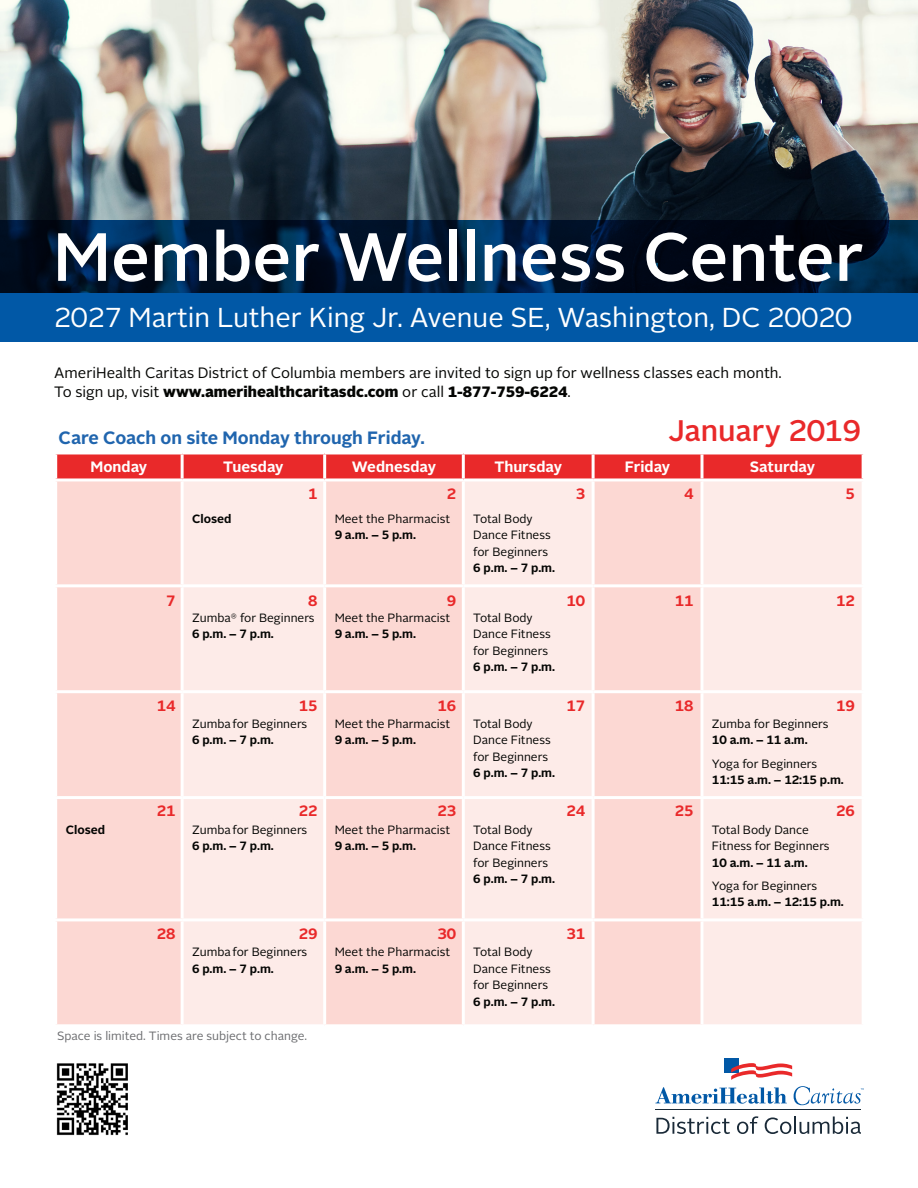
<style>
.page{position:relative;width:918px;height:1188px;background:#fff}
.page>*{position:absolute;margin:0;border:0;box-sizing:border-box;transform-origin:0 0}
.t1{font:500 67.95px "Alright Sans";color:#fff}
.t2{font:500 29.7px "Alright Sans";color:#e9292a}
.t3{font:27.3px "Alright Sans";color:#fff}
.t4{font:700 17.85px "Alright Sans";color:#2065ae}
.t5{font:15px/19.5px "Alright Sans";color:#040503}
.t6{font:700 15px "Alright Sans";color:#e9292a}
.t7{font:700 15px "Alright Sans";color:#fff}
.Event{font:12px/16.5px "Alright Sans";color:#040503}
.Event-2{font:700 12px/16.5px "Alright Sans";color:#040503}
.Time{font:700 12px "Alright Sans";color:#040503}
.t8{font:12px "Alright Sans";color:#6c6d70}
.s1{font-weight:900}
.s2{font-weight:700}
.s3{font-weight:400}
</style>
<div class="page">
<img style="left:0;top:0;width:918px;height:220px">
<svg style="left:0;top:220px;width:918px;height:122px;background:#002f5e"></svg>
<div style="left:724px;top:1058px;width:14px;height:15px;background:#0158a6"></div>
<svg style="left:731px;top:1063px;width:61px;height:17px"></svg>
<svg style="left:655px;top:1087px;width:132px;height:17px"></svg>
<svg style="left:656px;top:1117px;width:74px;height:17px"></svg>
<svg style="left:737px;top:1116px;width:21px;height:18px"></svg>
<svg style="left:765px;top:1117px;width:96px;height:17px"></svg>
<hr style="left:655px;top:1110px;width:206px;height:1px;background:#1a2a38">
<svg style="left:794px;top:1086px;width:70px;height:19px"></svg>
<img style="left:56px;top:1063px;width:72px;height:73px">
<div style="left:57px;top:454px;width:805px;height:24px;background:#e9292a"></div>
<div style="left:57px;top:481px;width:124px;height:543px;background:#fcd8d3"></div>
<svg style="left:184px;top:481px;width:678px;height:543px;background:#fce4e0"></svg>
<hr style="left:181px;top:454px;width:3px;height:24px;background:#fff">
<hr style="left:323px;top:454px;width:3px;height:24px;background:#fff">
<hr style="left:462px;top:454px;width:3px;height:24px;background:#fff">
<hr style="left:592px;top:454px;width:3px;height:24px;background:#fff">
<hr style="left:701px;top:454px;width:2px;height:24px;background:#fff">
<hr style="left:323px;top:481px;width:3px;height:103px;background:#fff">
<hr style="left:462px;top:481px;width:3px;height:103px;background:#fff">
<hr style="left:592px;top:481px;width:3px;height:103px;background:#fff">
<hr style="left:701px;top:481px;width:2px;height:103px;background:#fff">
<hr style="left:54px;top:584px;width:128px;height:3px;background:#fff">
<hr style="left:182px;top:584px;width:143px;height:3px;background:#fff">
<hr style="left:325px;top:584px;width:138px;height:3px;background:#fff">
<hr style="left:323px;top:587px;width:3px;height:103px;background:#fff">
<hr style="left:463px;top:584px;width:130px;height:3px;background:#fff">
<hr style="left:462px;top:587px;width:3px;height:103px;background:#fff">
<hr style="left:593px;top:584px;width:109px;height:3px;background:#fff">
<hr style="left:592px;top:587px;width:3px;height:103px;background:#fff">
<hr style="left:702px;top:584px;width:163px;height:3px;background:#fff">
<hr style="left:701px;top:587px;width:2px;height:103px;background:#fff">
<hr style="left:54px;top:690px;width:128px;height:3px;background:#fff">
<hr style="left:182px;top:690px;width:143px;height:3px;background:#fff">
<hr style="left:325px;top:690px;width:138px;height:3px;background:#fff">
<hr style="left:323px;top:693px;width:3px;height:103px;background:#fff">
<hr style="left:463px;top:690px;width:130px;height:3px;background:#fff">
<hr style="left:462px;top:693px;width:3px;height:103px;background:#fff">
<hr style="left:593px;top:690px;width:109px;height:3px;background:#fff">
<hr style="left:592px;top:693px;width:3px;height:103px;background:#fff">
<hr style="left:702px;top:690px;width:163px;height:3px;background:#fff">
<hr style="left:701px;top:693px;width:2px;height:103px;background:#fff">
<hr style="left:54px;top:796px;width:128px;height:3px;background:#fff">
<hr style="left:182px;top:796px;width:143px;height:3px;background:#fff">
<hr style="left:325px;top:796px;width:138px;height:3px;background:#fff">
<hr style="left:323px;top:799px;width:3px;height:119px;background:#fff">
<hr style="left:463px;top:796px;width:130px;height:3px;background:#fff">
<hr style="left:462px;top:799px;width:3px;height:119px;background:#fff">
<hr style="left:593px;top:796px;width:109px;height:3px;background:#fff">
<hr style="left:592px;top:799px;width:3px;height:119px;background:#fff">
<hr style="left:702px;top:796px;width:163px;height:3px;background:#fff">
<hr style="left:701px;top:799px;width:2px;height:119px;background:#fff">
<hr style="left:54px;top:918px;width:128px;height:3px;background:#fff">
<hr style="left:182px;top:918px;width:143px;height:3px;background:#fff">
<hr style="left:325px;top:918px;width:138px;height:3px;background:#fff">
<hr style="left:323px;top:921px;width:3px;height:103px;background:#fff">
<hr style="left:463px;top:918px;width:130px;height:3px;background:#fff">
<hr style="left:462px;top:921px;width:3px;height:103px;background:#fff">
<hr style="left:593px;top:918px;width:109px;height:3px;background:#fff">
<hr style="left:592px;top:921px;width:3px;height:103px;background:#fff">
<hr style="left:702px;top:918px;width:163px;height:3px;background:#fff">
<hr style="left:701px;top:921px;width:2px;height:103px;background:#fff">
<p class="t1" style="left:53px;top:210px;width:812px">Member Wellness Center</p>
<p class="t3" style="left:54px;top:299px;width:800px">2027 Martin Luther King Jr. Avenue SE, Washington, DC 20020</p>
<p class="t5" style="left:54px;top:363px;width:729px">AmeriHealth Caritas District of Columbia members are invited to sign up for wellness classes each month.<br>To sign up, visit <span class="s1">www.amerihealthcaritasdc.com</span> or call <span class="s1">1-877-759-6224</span>.</p>
<p class="t2" style="left:668px;top:410px;width:195px">January 2019</p>
<p class="t7" style="left:91px;top:456px;width:58px">Monday</p>
<p class="t7" style="left:223px;top:456px;width:62px">Tuesday</p>
<p class="t7" style="left:352px;top:456px;width:86px">Wednesday</p>
<p class="t7" style="left:494px;top:456px;width:69px">Thursday</p>
<p class="t7" style="left:625px;top:456px;width:47px">Friday</p>
<p class="t7" style="left:750px;top:456px;width:67px">Saturday</p>
<p class="Event-2" style="left:192px;top:510px;width:41px">Closed</p>
<p class="Event" style="left:335px;top:510px;width:117px">Meet the Pharmacist<br><span class="s2">9 a.m. – 5 p.m.</span></p>
<p class="Event" style="left:473px;top:510px;width:79px">Total Body<br>Dance Fitness for Beginners</p>
<p class="Time" style="left:473px;top:559px;width:83px">6 p.m. – 7 p.m.</p>
<p class="Event" style="left:192px;top:610px;width:124px">Zumba<sup>®</sup> for Beginners<br><span class="s2">6 p.m. – 7 p.m.</span></p>
<p class="Event" style="left:335px;top:610px;width:117px">Meet the Pharmacist<br><span class="s2">9 a.m. – 5 p.m.</span></p>
<p class="Event" style="left:473px;top:610px;width:79px">Total Body<br>Dance Fitness for Beginners</p>
<p class="Time" style="left:473px;top:659px;width:83px">6 p.m. – 7 p.m.</p>
<p class="t4" style="left:59px;top:425px;width:368px">Care Coach on site Monday through Friday.</p>
<p class="t6" style="left:308px;top:484px;width:11px">1</p>
<p class="t6" style="left:447px;top:484px;width:11px">2</p>
<p class="t6" style="left:576px;top:484px;width:11px">3</p>
<p class="t6" style="left:684px;top:484px;width:11px">4</p>
<p class="t6" style="left:846px;top:484px;width:11px">5</p>
<p class="t6" style="left:166px;top:590px;width:11px">7</p>
<p class="t6" style="left:308px;top:590px;width:11px">8</p>
<p class="t6" style="left:447px;top:590px;width:11px">9</p>
<p class="t6" style="left:566px;top:590px;width:20px">10</p>
<p class="t6" style="left:675px;top:590px;width:20px">11</p>
<p class="t6" style="left:836px;top:590px;width:20px">12</p>
<p class="t6" style="left:157px;top:695px;width:20px">14</p>
<p class="t6" style="left:299px;top:695px;width:20px">15</p>
<p class="t6" style="left:438px;top:695px;width:20px">16</p>
<p class="t6" style="left:566px;top:695px;width:20px">17</p>
<p class="t6" style="left:675px;top:695px;width:20px">18</p>
<p class="t6" style="left:836px;top:695px;width:20px">19</p>
<p class="Event" style="left:192px;top:716px;width:117px">Zumba for Beginners<br><span class="s2">6 p.m. – 7 p.m.</span></p>
<p class="Event" style="left:335px;top:716px;width:117px">Meet the Pharmacist<br><span class="s2">9 a.m. – 5 p.m.</span></p>
<p class="Event" style="left:473px;top:716px;width:79px">Total Body<br>Dance Fitness for Beginners</p>
<p class="Time" style="left:473px;top:765px;width:83px">6 p.m. – 7 p.m.</p>
<p class="t6" style="left:157px;top:800px;width:20px">21</p>
<p class="t6" style="left:299px;top:800px;width:20px">22</p>
<p class="t6" style="left:438px;top:800px;width:20px">23</p>
<p class="t6" style="left:566px;top:800px;width:20px">24</p>
<p class="t6" style="left:675px;top:800px;width:20px">25</p>
<p class="Event-2" style="left:66px;top:821px;width:41px">Closed</p>
<p class="Event" style="left:192px;top:821px;width:117px">Zumba for Beginners<br><span class="s2">6 p.m. – 7 p.m.</span></p>
<p class="Event" style="left:335px;top:821px;width:117px">Meet the Pharmacist<br><span class="s2">9 a.m. – 5 p.m.</span></p>
<p class="Event" style="left:473px;top:821px;width:79px">Total Body<br>Dance Fitness for Beginners</p>
<p class="Time" style="left:473px;top:871px;width:83px">6 p.m. – 7 p.m.</p>
<p class="t6" style="left:157px;top:924px;width:20px">28</p>
<p class="t6" style="left:299px;top:924px;width:20px">29</p>
<p class="t6" style="left:438px;top:924px;width:20px">30</p>
<p class="Event" style="left:192px;top:944px;width:117px">Zumba for Beginners<br><span class="s2">6 p.m. – 7 p.m.</span></p>
<p class="Event" style="left:335px;top:944px;width:117px">Meet the Pharmacist<br><span class="s2">9 a.m. – 5 p.m.</span></p>
<p class="Event" style="left:473px;top:944px;width:79px">Total Body<br>Dance Fitness for Beginners</p>
<p class="Time" style="left:473px;top:993px;width:83px">6 p.m. – 7 p.m.</p>
<p class="t8" style="left:57px;top:1027px;width:252px">Space is limited. Times are subject to change.</p>
<p class="t6" style="left:566px;top:924px;width:20px">31</p>
<p class="Event" style="left:712px;top:716px;width:118px">Zumba for Beginners<br><span class="s2">10 a.m. – 11 a.m.</span></p>
<p class="Event-2" style="left:712px;top:755px;width:133px"><span class="s3">Yoga for Beginners<br></span>11:15 a.m. – 12:15 p.m.</p>
<p class="t6" style="left:836px;top:800px;width:20px">26</p>
<p class="Event" style="left:712px;top:821px;width:119px">Total Body Dance<br>Fitness for Beginners<br><span class="s2">10 a.m. – 11 a.m.</span></p>
<p class="Event-2" style="left:712px;top:878px;width:133px"><span class="s3">Yoga for Beginners<br></span>11:15 a.m. – 12:15 p.m.</p>
</div>
